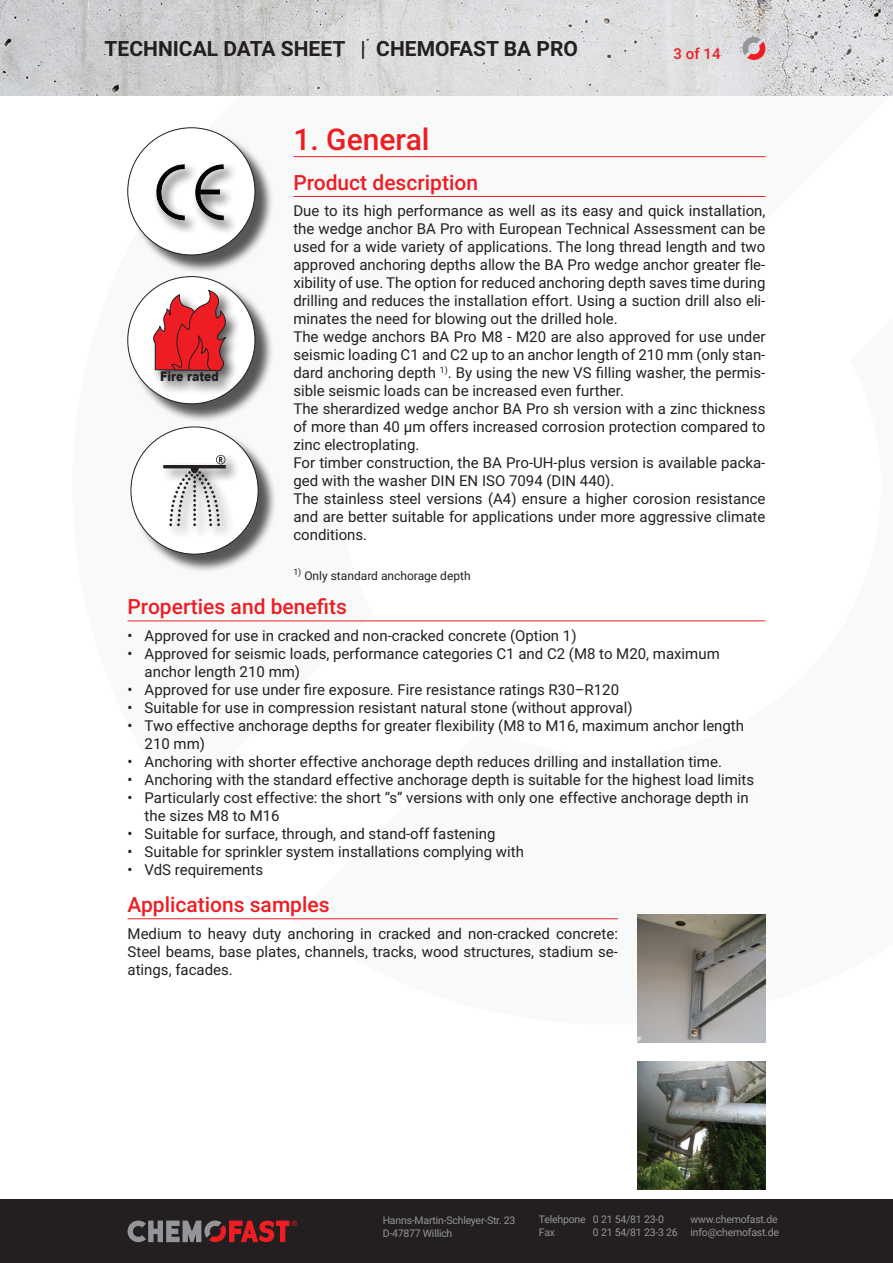
<style>
.page{position:relative;width:893px;height:1263px;background:#fff}
.page>*{position:absolute;margin:0;border:0;box-sizing:border-box;transform-origin:0 0}
.t1{font:500 30px "Roboto";color:#ee1d23}
.t2{font:500 21px "Roboto";color:#ee1d23}
.t3{font:700 21px "Roboto";color:#231f20}
.t4{font:15px/18px "Roboto";color:#231f20}
.t5{font:500 15px "Roboto";color:#ee1d23}
.t6{font:900 13.2px "Arial";color:#231f20;scale:.83 1}
.t7{font:12px "Roboto";color:#231f20}
.t8{font:10.5px/12.6px "Roboto";letter-spacing:-.02em;color:#939598}
</style>
<div class="page">
<img style="left:0;top:0;width:72px;height:96px">
<svg style="left:72px;top:0;width:821px;height:96px;background:#d6d6d7"></svg>
<svg style="left:742px;top:37px;width:23px;height:23px"></svg>
<div style="left:0;top:1199px;width:893px;height:64px;background:#231f20"></div>
<svg style="left:128px;top:1220px;width:169px;height:22px"></svg>
<hr style="left:293px;top:156px;width:472px;height:1px;background:#ee1d23">
<hr style="left:293px;top:196px;width:472px;height:1px;background:#ee1d23">
<hr style="left:128px;top:918px;width:490px;height:1px;background:#ee1d23">
<div style="left:130px;top:130px;width:143px;height:143px;background:#231f20;opacity:.75"></div>
<div style="left:128px;top:128px;width:127px;height:127px;background:#fff;border-radius:50%"></div>
<div style="left:153px;top:161px;width:85px;height:74px;background:#231f20;opacity:.75"></div>
<img style="left:153px;top:161px;width:79px;height:66px">
<div style="left:133px;top:429px;width:144px;height:144px;background:#231f20;opacity:.75"></div>
<div style="left:131px;top:427px;width:127px;height:127px;background:#fff;border-radius:50%"></div>
<div style="left:160px;top:452px;width:81px;height:88px;background:#231f20;opacity:.75"></div>
<svg style="left:163px;top:455px;width:63px;height:71px"></svg>
<div style="left:130px;top:279px;width:143px;height:143px;background:#231f20;opacity:.75"></div>
<div style="left:128px;top:277px;width:127px;height:127px;background:#fff;border-radius:50%"></div>
<div style="left:151px;top:288px;width:89px;height:108px;background:#231f20;opacity:.75"></div>
<svg style="left:149px;top:289px;width:79px;height:82px"></svg>
<hr style="left:128px;top:621px;width:637px;height:1px;background:#ee1d23">
<img style="left:638px;top:914px;width:127px;height:128px">
<img style="left:638px;top:1062px;width:127px;height:127px">
<h2 class="t3" style="left:105px;top:34px;width:217px">TECHNICAL DATA SHEET</h2>
<h2 class="t3" style="left:360px;top:34px;width:219px">| CHEMOFAST BA PRO</h2>
<p class="t5" style="left:674px;top:44px;width:48px">3 of 14</p>
<p class="t6" style="left:160px;top:367px;width:72px">Fire rated</p>
<h1 class="t1" style="left:293px;top:118px;width:138px">1. General</h1>
<h2 class="t2" style="left:293px;top:168px;width:186px">Product description</h2>
<p class="t4" style="left:293px;top:201px;width:474px">Due to its high performance as well as its easy and quick installation, the wedge anchor BA Pro with European Technical Assessment can be used for a wide variety of applications. The long thread length and two approved anchoring depths allow the BA Pro wedge anchor greater fle&shy;xibility of use. The option for reduced anchoring depth saves time during drilling and reduces the installation effort. Using a suction drill also eli&shy;minates the need for blowing out the drilled hole.<br>The wedge anchors BA Pro M8 - M20 are also approved for use under seismic loading C1 and C2 up to an anchor length of 210 mm (only stan&shy;dard anchoring depth <sup>1)</sup>. By using the new VS filling washer, the permis&shy;sible seismic loads can be increased even further.<br>The sherardized wedge anchor BA Pro sh version with a zinc thickness of more than 40 μm offers increased corrosion protection compared to zinc electroplating.<br>For timber construction, the BA Pro-UH-plus version is available packa&shy;ged with the washer DI N EN ISO</p>
<p class="t4" style="left:293px;top:471px;width:474px;text-indent:216px">7094 (DI N 440).<br>The stainless steel versions (A4) ensure a higher corosion resistance and are better suitable for applications under more aggressive climate conditions.</p>
<p class="t7" style="left:293px;top:567px;width:179px"><sup>1)</sup> Only standard anchorage depth</p>
<h2 class="t2" style="left:128px;top:592px;width:221px">Properties and benefits</h2>
<p class="t4" style="left:128px;top:626px;width:451px">• Approved for use in cracked and non-cracked concrete (Option 1)</p>
<p class="t4" style="left:145px;top:644px;width:577px;text-indent:-17px">• Approved for seismic loads, performance categories C1 and C2 (M 8 to M20, maximum anchor length 210 mm)</p>
<p class="t4" style="left:128px;top:680px;width:493px">• Approved for use under fire exposure. Fire resistance ratings R30–R120</p>
<p class="t4" style="left:128px;top:698px;width:506px">• Suitable for use in compression resistant natural stone (without approval)</p>
<p class="t4" style="left:145px;top:716px;width:601px;text-indent:-17px">• Two effective anchorage depths for greater flexibility (M 8 to M 16, maximum anchor length<br>210 mm)</p>
<p class="t4" style="left:128px;top:752px;width:596px">• Anchoring with shorter effective anchorage depth reduces drilling and installation time.</p>
<p class="t4" style="left:128px;top:770px;width:628px">• Anchoring with the standard effective anchorage depth is suitable for the highest load limits</p>
<p class="t4" style="left:145px;top:788px;width:606px;text-indent:-17px">• Particularly cost effective: the short “s” versions with only one effective anchorage depth in the sizes M8 to M 16</p>
<p class="t4" style="left:128px;top:824px;width:369px">• Suitable for surface, through, and stand-off fastening</p>
<p class="t4" style="left:128px;top:842px;width:398px">• Suitable for sprinkler system installations complying with</p>
<p class="t4" style="left:128px;top:860px;width:137px">• VdS requirements</p>
<h2 class="t2" style="left:128px;top:890px;width:203px">Applications samples</h2>
<p class="t4" style="left:128px;top:924px;width:492px;text-align:justify">Medium to heavy duty anchoring in cracked and non-cracked concrete:<br>Steel beams, base plates, channels, tracks, wood structures, stadium se&shy;atings, facades.</p>
<p class="t8" style="left:383px;top:1214px;width:134px">Hanns-Martin-Schleyer-Str. 23<br>D-47877 Willich</p>
<p class="t8" style="left:539px;top:1213px;width:127px">Telehpone 0 21 54/81 23-0<br>Fax</p>
<p class="t8" style="left:593px;top:1225px;width:86px">0 21 54/81 23-3 26</p>
<p class="t8" style="left:691px;top:1213px;width:90px">www.chemofast.de info@chemofast.de</p>
</div>
